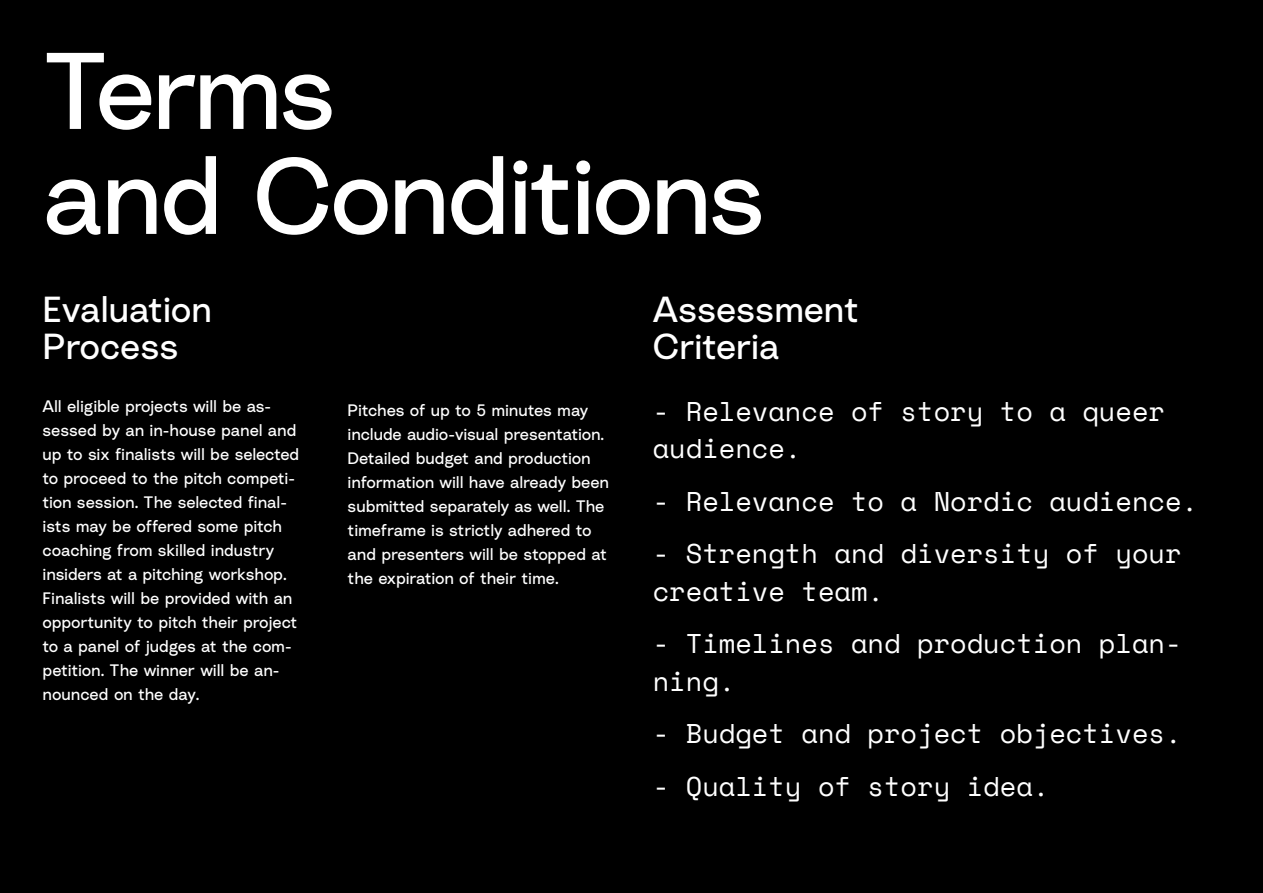
<style>
.page{position:relative;width:1263px;height:893px;background:#000}
.page>*{position:absolute;margin:0;border:0;box-sizing:border-box;transform-origin:0 0}
.t1{font:108px/105px "Radial";letter-spacing:-.035em;color:#fff}
.t2{font:36px/37.5px "Radial";letter-spacing:-.01em;color:#fff}
.t3{font:27px/37.5px "Space Mono";color:#fff}
.t4{font:16.5px/24px "Radial";letter-spacing:-.01em;color:#fff}
</style>
<div class="page">
<h1 class="t1" style="left:43px;top:35px;width:724px">Terms<br>and Conditions</h1>
<h2 class="t2" style="left:43px;top:289px;width:171px">Evaluation<br>Process</h2>
<h2 class="t2" style="left:653px;top:289px;width:208px">Assessment<br>Criteria</h2>
<p class="t4" style="left:43px;top:393px;width:258px">All eligible projects will be as&shy;sessed by an in-house panel and up to six finalists will be selected to proceed to the pitch competi&shy;tion session. The selected final&shy;ists may be offered some pitch coaching from skilled industry insiders at a pitching workshop.<br>Finalists will be provided with an opportunity to pitch their project to a panel of judges at the com&shy;petition. The winner will be an&shy;nounced on the day.</p>
<h3 class="t3" style="left:653px;top:391px;width:514px">- Relevance of story to a queer audience.</h3>
<p class="t4" style="left:348px;top:398px;width:263px">Pitches of up to 5 minutes may include audio-visual presentation.<br>Detailed budget and production information will have already been submitted separately as well. The timeframe is strictly adhered to and presenters will be stopped at the expiration of their time.</p>
<h3 class="t3" style="left:653px;top:481px;width:547px">- Relevance to a Nordic audience.</h3>
<h3 class="t3" style="left:653px;top:534px;width:530px">- Strength and diversity of your creative team.</h3>
<h3 class="t3" style="left:653px;top:624px;width:530px">- Timelines and production plan&shy;ning.</h3>
<h3 class="t3" style="left:653px;top:714px;width:530px">- Budget and project objectives.</h3>
<h3 class="t3" style="left:653px;top:766px;width:398px">- Quality of story idea.</h3>
</div>
